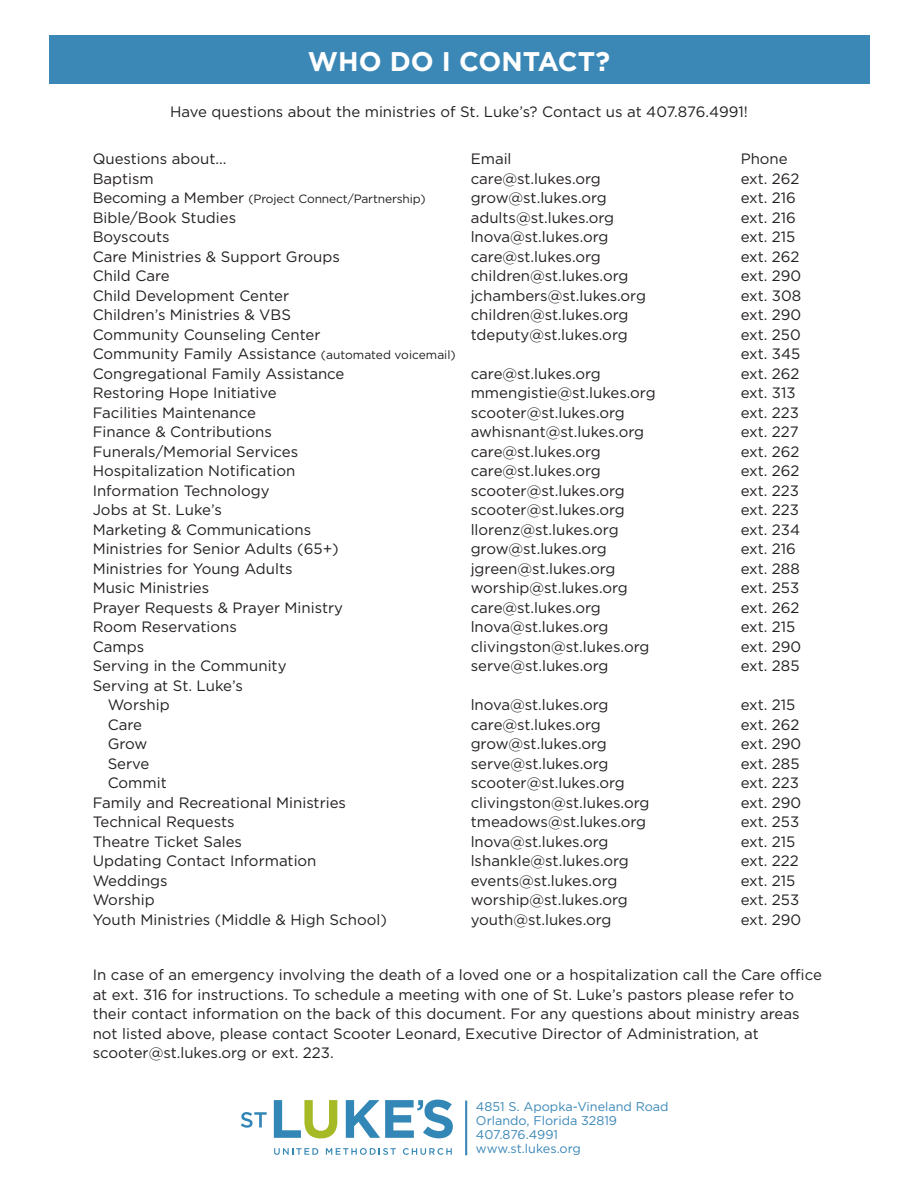
<style>
.page{position:relative;width:918px;height:1188px;background:#fff}
.page>*{position:absolute;margin:0;border:0;box-sizing:border-box;transform-origin:0 0}
.t1{font:700 27px "Gotham";color:#fff}
.t2{font:15px/19.5px "Gotham";color:#231f20}
.t3{font:12.6px/14.1px "Gotham";color:#3b88b7}
.t4{font:12px "Gotham";letter-spacing:-.01em;color:#231f20}
.s1{font-size:15px}
.s2{font-size:12px}
</style>
<div class="page">
<div style="left:49px;top:36px;width:820px;height:48px;background:#3b88b7"></div>
<hr style="left:465px;top:1101px;width:2px;height:54px;background:#3b88b7">
<svg style="left:274px;top:1148px;width:44px;height:7px"></svg>
<svg style="left:326px;top:1148px;width:70px;height:7px"></svg>
<svg style="left:403px;top:1148px;width:49px;height:7px"></svg>
<svg style="left:274px;top:1100px;width:63px;height:38px"></svg>
<svg style="left:241px;top:1112px;width:26px;height:16px"></svg>
<svg style="left:346px;top:1100px;width:107px;height:38px"></svg>
<h1 class="t1" style="left:308px;top:46px;width:304px">WHO DO I CONTACT?</h1>
<p class="t2" style="left:170px;top:102px;width:579px">Have questions about the ministries of St. Luke’s? Contact us at 407.876.4991!</p>
<p class="t2" style="left:93px;top:149px;width:135px">Questions about...</p>
<p class="t2" style="left:471px;top:149px;width:42px">Email</p>
<p class="t2" style="left:741px;top:149px;width:49px">Phone</p>
<p class="t2" style="left:93px;top:169px;width:63px">Baptism</p>
<p class="t2" style="left:471px;top:169px;width:132px">care@st.lukes.org</p>
<p class="t2" style="left:741px;top:169px;width:60px">ext. 262</p>
<p class="t4" style="left:93px;top:192px;width:334px"><span class="s1">Becoming a Member</span> (Project Connect/Partnership)</p>
<p class="t2" style="left:471px;top:188px;width:138px">grow@st.lukes.org</p>
<p class="t2" style="left:741px;top:188px;width:57px">ext. 216</p>
<p class="t2" style="left:93px;top:208px;width:145px">Bible/Book Studies</p>
<p class="t2" style="left:471px;top:208px;width:145px">adults@st.lukes.org</p>
<p class="t2" style="left:741px;top:208px;width:57px">ext. 216</p>
<p class="t2" style="left:93px;top:227px;width:78px">Boyscouts</p>
<p class="t2" style="left:471px;top:227px;width:139px">lnova@st.lukes.org</p>
<p class="t2" style="left:741px;top:227px;width:56px">ext. 215</p>
<p class="t2" style="left:93px;top:247px;width:249px">Care Ministries &amp; Support Groups</p>
<p class="t2" style="left:471px;top:247px;width:132px">care@st.lukes.org</p>
<p class="t2" style="left:741px;top:247px;width:60px">ext. 262</p>
<p class="t2" style="left:93px;top:266px;width:79px">Child Care</p>
<p class="t2" style="left:471px;top:266px;width:159px">children@st.lukes.org</p>
<p class="t2" style="left:741px;top:266px;width:62px">ext. 290</p>
<p class="t2" style="left:93px;top:286px;width:198px">Child Development Center</p>
<p class="t2" style="left:471px;top:286px;width:177px">jchambers@st.lukes.org</p>
<p class="t2" style="left:741px;top:286px;width:62px">ext. 308</p>
<p class="t2" style="left:93px;top:305px;width:200px">Children’s Ministries &amp; VBS</p>
<p class="t2" style="left:471px;top:305px;width:159px">children@st.lukes.org</p>
<p class="t2" style="left:741px;top:305px;width:62px">ext. 290</p>
<p class="t2" style="left:93px;top:325px;width:229px">Community Counseling Center</p>
<p class="t2" style="left:471px;top:325px;width:159px">tdeputy@st.lukes.org</p>
<p class="t2" style="left:741px;top:325px;width:62px">ext. 250</p>
<p class="t2" style="left:93px;top:344px;width:365px">Community Family Assistance <span class="s2">(automated voicemail)</span></p>
<p class="t2" style="left:741px;top:344px;width:61px">ext. 345</p>
<p class="t2" style="left:93px;top:364px;width:253px">Congregational Family Assistance</p>
<p class="t2" style="left:471px;top:364px;width:132px">care@st.lukes.org</p>
<p class="t2" style="left:741px;top:364px;width:60px">ext. 262</p>
<p class="t2" style="left:93px;top:383px;width:185px">Restoring Hope Initiative</p>
<p class="t2" style="left:471px;top:383px;width:186px">mmengistie@st.lukes.org</p>
<p class="t2" style="left:741px;top:383px;width:57px">ext. 313</p>
<p class="t2" style="left:93px;top:403px;width:165px">Facilities Maintenance</p>
<p class="t2" style="left:471px;top:403px;width:156px">scooter@st.lukes.org</p>
<p class="t2" style="left:741px;top:403px;width:60px">ext. 223</p>
<p class="t2" style="left:93px;top:422px;width:181px">Finance &amp; Contributions</p>
<p class="t2" style="left:471px;top:422px;width:175px">awhisnant@st.lukes.org</p>
<p class="t2" style="left:741px;top:422px;width:60px">ext. 227</p>
<p class="t2" style="left:93px;top:442px;width:207px">Funerals/Memorial Services</p>
<p class="t2" style="left:471px;top:442px;width:132px">care@st.lukes.org</p>
<p class="t2" style="left:741px;top:442px;width:60px">ext. 262</p>
<p class="t2" style="left:93px;top:461px;width:204px">Hospitalization Notification</p>
<p class="t2" style="left:471px;top:461px;width:132px">care@st.lukes.org</p>
<p class="t2" style="left:741px;top:461px;width:60px">ext. 262</p>
<p class="t2" style="left:93px;top:481px;width:178px">Information Technology</p>
<p class="t2" style="left:471px;top:481px;width:156px">scooter@st.lukes.org</p>
<p class="t2" style="left:741px;top:481px;width:60px">ext. 223</p>
<p class="t2" style="left:93px;top:500px;width:131px">Jobs at St. Luke’s</p>
<p class="t2" style="left:471px;top:500px;width:156px">scooter@st.lukes.org</p>
<p class="t2" style="left:741px;top:500px;width:60px">ext. 223</p>
<p class="t2" style="left:93px;top:520px;width:220px">Marketing &amp; Communications</p>
<p class="t2" style="left:471px;top:520px;width:150px">llorenz@st.lukes.org</p>
<p class="t2" style="left:741px;top:520px;width:61px">ext. 234</p>
<p class="t2" style="left:93px;top:539px;width:248px">Ministries for Senior Adults (65+)</p>
<p class="t2" style="left:471px;top:539px;width:138px">grow@st.lukes.org</p>
<p class="t2" style="left:741px;top:539px;width:57px">ext. 216</p>
<p class="t2" style="left:93px;top:559px;width:201px">Ministries for Young Adults</p>
<p class="t2" style="left:471px;top:559px;width:146px">jgreen@st.lukes.org</p>
<p class="t2" style="left:741px;top:559px;width:61px">ext. 288</p>
<p class="t2" style="left:93px;top:578px;width:118px">Music Ministries</p>
<p class="t2" style="left:471px;top:578px;width:159px">worship@st.lukes.org</p>
<p class="t2" style="left:741px;top:578px;width:60px">ext. 253</p>
<p class="t2" style="left:93px;top:598px;width:252px">Prayer Requests &amp; Prayer Ministry</p>
<p class="t2" style="left:471px;top:598px;width:132px">care@st.lukes.org</p>
<p class="t2" style="left:741px;top:598px;width:60px">ext. 262</p>
<p class="t2" style="left:93px;top:617px;width:146px">Room Reservations</p>
<p class="t2" style="left:471px;top:617px;width:139px">lnova@st.lukes.org</p>
<p class="t2" style="left:741px;top:617px;width:56px">ext. 215</p>
<p class="t2" style="left:93px;top:637px;width:53px">Camps</p>
<p class="t2" style="left:471px;top:637px;width:180px">clivingston@st.lukes.org</p>
<p class="t2" style="left:741px;top:637px;width:62px">ext. 290</p>
<p class="t2" style="left:93px;top:656px;width:195px">Serving in the Community</p>
<p class="t2" style="left:471px;top:656px;width:139px">serve@st.lukes.org</p>
<p class="t2" style="left:741px;top:656px;width:60px">ext. 285</p>
<p class="t2" style="left:108px;top:676px;width:137px;text-indent:-15px">Serving at St. Luke’s<br>Worship</p>
<p class="t2" style="left:471px;top:695px;width:139px">lnova@st.lukes.org</p>
<p class="t2" style="left:741px;top:695px;width:56px">ext. 215</p>
<p class="t2" style="left:108px;top:715px;width:36px">Care</p>
<p class="t2" style="left:471px;top:715px;width:132px">care@st.lukes.org</p>
<p class="t2" style="left:741px;top:715px;width:60px">ext. 262</p>
<p class="t2" style="left:108px;top:734px;width:41px">Grow</p>
<p class="t2" style="left:471px;top:734px;width:138px">grow@st.lukes.org</p>
<p class="t2" style="left:741px;top:734px;width:62px">ext. 290</p>
<p class="t2" style="left:108px;top:754px;width:43px">Serve</p>
<p class="t2" style="left:471px;top:754px;width:139px">serve@st.lukes.org</p>
<p class="t2" style="left:741px;top:754px;width:60px">ext. 285</p>
<p class="t2" style="left:108px;top:773px;width:61px">Commit</p>
<p class="t2" style="left:471px;top:773px;width:156px">scooter@st.lukes.org</p>
<p class="t2" style="left:741px;top:773px;width:60px">ext. 223</p>
<p class="t2" style="left:93px;top:793px;width:255px">Family and Recreational Ministries</p>
<p class="t2" style="left:471px;top:793px;width:180px">clivingston@st.lukes.org</p>
<p class="t2" style="left:741px;top:793px;width:62px">ext. 290</p>
<p class="t2" style="left:93px;top:812px;width:143px">Technical Requests</p>
<p class="t2" style="left:471px;top:812px;width:177px">tmeadows@st.lukes.org</p>
<p class="t2" style="left:741px;top:812px;width:60px">ext. 253</p>
<p class="t2" style="left:93px;top:832px;width:151px">Theatre Ticket Sales</p>
<p class="t2" style="left:471px;top:832px;width:139px">lnova@st.lukes.org</p>
<p class="t2" style="left:741px;top:832px;width:56px">ext. 215</p>
<p class="t2" style="left:93px;top:851px;width:225px">Updating Contact Information</p>
<p class="t2" style="left:471px;top:851px;width:160px">lshankle@st.lukes.org</p>
<p class="t2" style="left:741px;top:851px;width:60px">ext. 222</p>
<p class="t2" style="left:93px;top:871px;width:77px">Weddings</p>
<p class="t2" style="left:471px;top:871px;width:148px">events@st.lukes.org</p>
<p class="t2" style="left:741px;top:871px;width:56px">ext. 215</p>
<p class="t2" style="left:93px;top:890px;width:64px">Worship</p>
<p class="t2" style="left:471px;top:890px;width:159px">worship@st.lukes.org</p>
<p class="t2" style="left:741px;top:890px;width:60px">ext. 253</p>
<p class="t2" style="left:93px;top:910px;width:296px">Youth Ministries (Middle &amp; High School)</p>
<p class="t2" style="left:471px;top:910px;width:142px">youth@st.lukes.org</p>
<p class="t2" style="left:741px;top:910px;width:62px">ext. 290</p>
<p class="t2" style="left:93px;top:965px;width:731px">In case of an emergency involving the death of a loved one or a hospitalization call the Care office at ext. 316 for instructions. To schedule a meeting with one of St. Luke’s pastors please refer to their contact information on the back of this document. For any questions about ministry areas not listed above, please contact Scooter Leonard, Executive Director of Administration, at scooter@st.lukes.org or ext. 223.</p>
<p class="t3" style="left:476px;top:1099px;width:194px">4851 S. Apopka-Vineland Road<br>Orlando, Florida 32819<br>407.876.4991<br>www.st.lukes.org</p>
</div>
